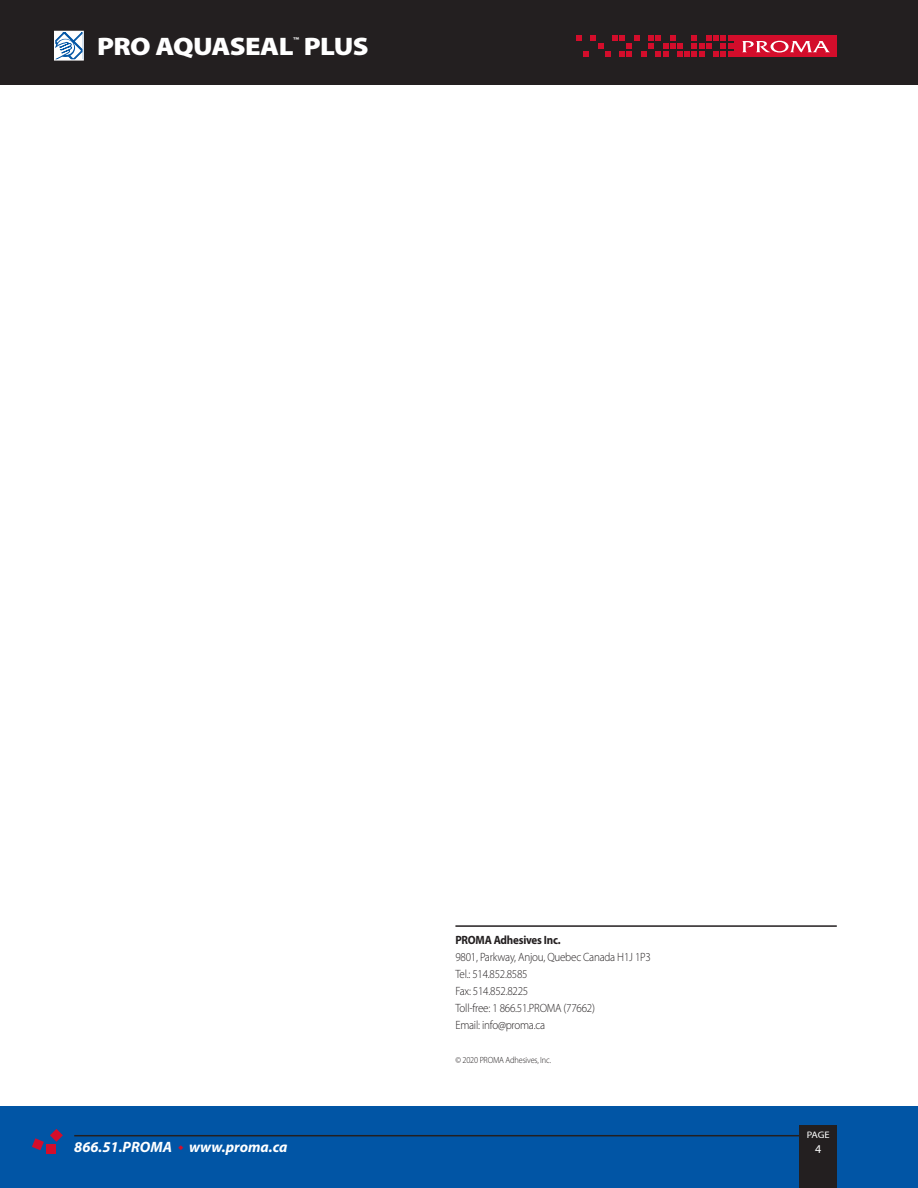
<style>
.page{position:relative;width:918px;height:1188px;background:#fff}
.page>*{position:absolute;margin:0;border:0;box-sizing:border-box;transform-origin:0 0}
.Product_Name{font:900 25.35px "Myriad Pro";letter-spacing:-.02em;color:#fff;scale:1.11 1}
.t1{font:italic 700 15px "Myriad Pro";color:#fff}
.Long_Description{font:300 12px "Myriad Pro";letter-spacing:-.02em;color:#231f20;scale:.92 1}
.Long_Description-2{font:700 12px "Myriad Pro";letter-spacing:-.02em;color:#231f20;scale:.92 1}
.t2{font:12px "Myriad Pro";color:#fff}
.t3{font:9.45px "Myriad Pro";color:#fff;scale:1.11 1}
.Long_Description-3{font:300 9px "Myriad Pro";letter-spacing:-.02em;color:#231f20;scale:.92 1}
.Product_Name-2{font:600 8.4px "Myriad Pro";color:#fff;scale:1.11 1}
</style>
<div class="page">
<div style="left:0;top:0;width:918px;height:85px;background:#231f20"></div>
<hr style="left:455px;top:925px;width:382px;height:2px;background:#231f20">
<div style="left:735px;top:35px;width:102px;height:22px;background:#d30d2b"></div>
<svg style="left:576px;top:35px;width:157px;height:22px"></svg>
<svg style="left:742px;top:41px;width:88px;height:12px"></svg>
<svg style="left:56px;top:33px;width:26px;height:26px"></svg>
<div style="left:54px;top:31px;width:30px;height:30px;border:1px solid #fff"></div>
<div style="left:0;top:1107px;width:918px;height:81px;background:#0155a5"></div>
<div style="left:799px;top:1125px;width:38px;height:63px;background:#231f20"></div>
<hr style="left:74px;top:1135px;width:725px;height:1px;background:#231f20">
<div style="left:46px;top:1145px;width:9px;height:9px;background:#d30d2b"></div>
<svg style="left:50px;top:1129px;width:13px;height:13px"></svg>
<svg style="left:32px;top:1138px;width:12px;height:12px"></svg>
<p class="Product_Name-2" style="left:293px;top:35px;width:7px">™</p>
<p class="Product_Name" style="left:97px;top:30px;width:246px">PRO AQUASEAL PLUS</p>
<p class="t1" style="left:74px;top:1137px;width:215px">866.51.PROMA www.proma.ca</p>
<p class="Long_Description-2" style="left:455px;top:932px;width:116px">PROMA Adhesives Inc.</p>
<p class="Long_Description" style="left:455px;top:950px;width:214px">9801, Parkway, Anjou, Quebec Canada H1J 1P3</p>
<p class="Long_Description" style="left:455px;top:967px;width:80px">Tel.: 514.852.8585</p>
<p class="Long_Description" style="left:455px;top:984px;width:81px">Fax: 514.852.8225</p>
<p class="Long_Description" style="left:455px;top:1001px;width:153px">Toll-free: 1 866.51.PROMA (77662)</p>
<p class="Long_Description" style="left:455px;top:1018px;width:99px">Email: info@proma.ca</p>
<p class="Long_Description-3" style="left:455px;top:1055px;width:106px">© 2020 PROMA Adhesives, Inc.</p>
<p class="t3" style="left:807px;top:1129px;width:22px">PAGE</p>
<p class="t2" style="left:815px;top:1141px;width:8px">4</p>
</div>
